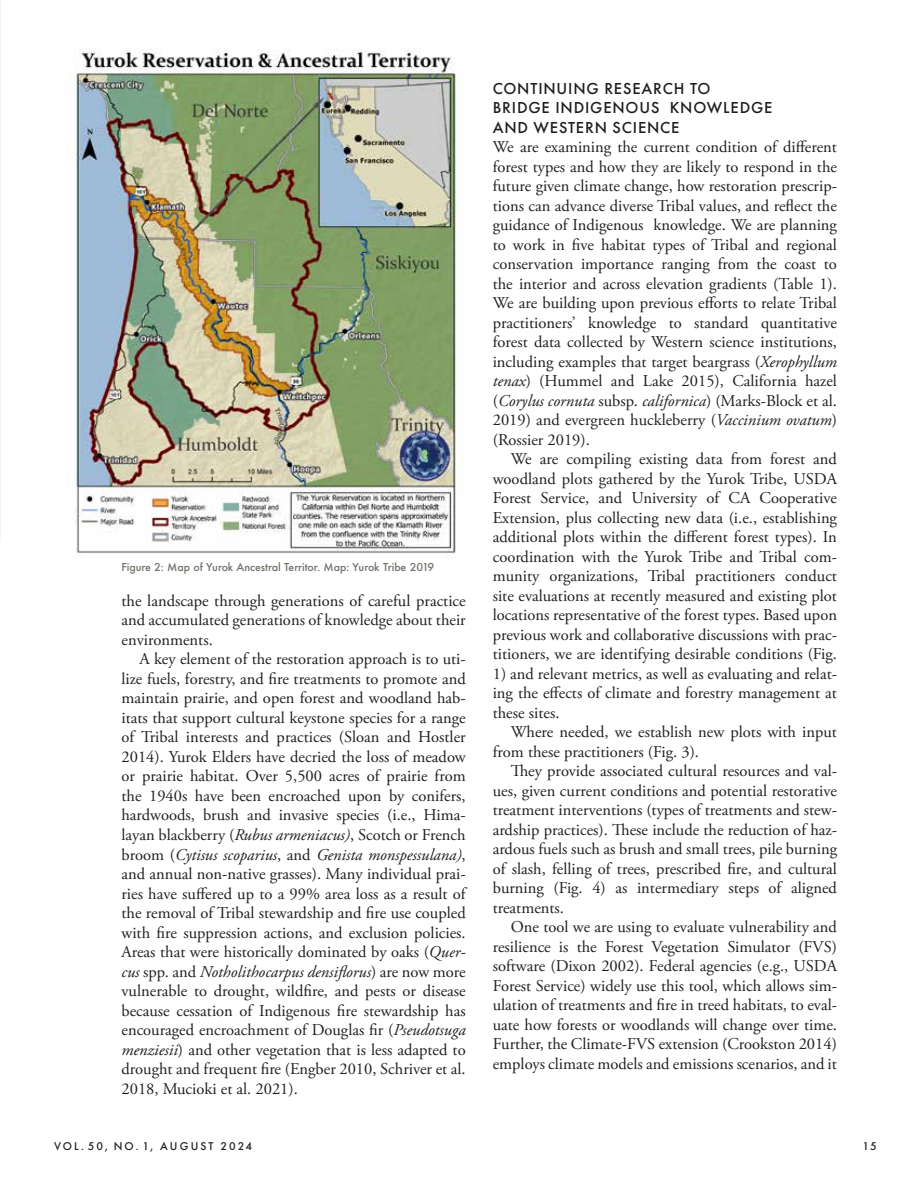
<style>
.page{position:relative;width:918px;height:1188px;background:#fff}
.page>*{position:absolute;margin:0;border:0;box-sizing:border-box;transform-origin:0 0}
.t1{font:16.5px/19.5px "Adobe Garamond Pro";color:#221e1f;text-align:justify}
.t2{font:500 16.5px/19.5px "Futura PT";letter-spacing:.05em;color:#221e1f}
.t3{font:500 12px "Futura PT";letter-spacing:-.005em;color:#727169}
.t4{font:500 11.7px "Futura PT";letter-spacing:.175em;color:#221e1f}
.s1{font-style:italic}
</style>
<div class="page">
<img style="left:0;top:0;width:1px;height:541px">
<img style="left:74px;top:49px;width:389px;height:509px">
<p class="t3" style="left:122px;top:560px;width:314px">Figure 2: Map of Yurok Ancestral Territor. Map: Yurok Tribe 2019</p>
<p class="t1" style="left:122px;top:592px;width:346px">the landscape through generations of careful practice and accumulated generations of knowledge about their environments.</p>
<p class="t1" style="left:122px;top:650px;width:346px;text-indent:18px">A key element of the restoration approach is to uti&shy;lize fuels, forestry, and fire treatments to promote and maintain prairie, and open forest and woodland hab&shy;itats that support cultural keystone species for a range of Tribal interests and practices (Sloan and Hostler 2014). Yurok Elders have decried the loss of meadow or prairie habitat. Over 5,500 acres of prairie from the 1940s have been encroached upon by conifers, hardwoods, brush and invasive species (i.e., Hima&shy;layan blackberry (<span class="s1">Rubus armeniacus)</span>, Scotch or French broom (<span class="s1">Cytisus scoparius</span>, and <span class="s1">Genista monspessulana)</span>, and annual non-native grasses). Many individual prai&shy;ries have suffered up to a 99% area loss as a result of the removal of Tribal stewardship and fire use coupled with fire suppression actions, and exclusion policies.<br>Areas that were historically dominated by oaks (<span class="s1">Quer&shy;cus</span> spp. and <span class="s1">Notholithocarpus densiflorus</span>) are now more vulnerable to drought, wildfire, and pests or disease because cessation of Indigenous fire stewardship has encouraged encroachment of Douglas fir (<span class="s1">Pseudotsuga menziesii</span>) and other vegetation that is less adapted to drought and frequent fire (Engber 2010, Schriver et al.<br>2018, Mucioki et al. 2021).</p>
<p class="t2" style="left:493px;top:78px;width:281px">CONTINUING RESEARCH TO<br>BRIDGE INDIGENOUS KNOWLEDGE<br>AND WESTERN SCIENCE</p>
<p class="t1" style="left:493px;top:138px;width:346px">We are examining the current condition of different forest types and how they are likely to respond in the future given climate change, how restoration prescrip&shy;tions can advance diverse Tribal values, and reflect the guidance of Indigenous knowledge. We are planning to work in five habitat types of Tribal and regional conservation importance ranging from the coast to the interior and across elevation gradients (Table 1).<br>We are building upon previous efforts to relate Tribal practitioners’ knowledge to standard quantitative forest data collected by Western science institutions, including examples that target beargrass (<span class="s1">Xerophyllum tenax</span>) (Hummel and Lake 2015), California hazel (<span class="s1">Corylus cornuta</span> subsp. <span class="s1">californica</span>) (Marks-Block et al.<br>2019) and evergreen huckleberry (<span class="s1">Vaccinium ovatum</span>) (Rossier 2019).</p>
<p class="t1" style="left:493px;top:450px;width:346px;text-indent:18px">We are compiling existing data from forest and woodland plots gathered by the Yurok Tribe, USDA Forest Service, and University of CA Cooperative Extension, plus collecting new data (i.e., establishing additional plots within the different forest types). In coordination with the Yurok Tribe and Tribal com&shy;munity organizations, Tribal practitioners conduct site evaluations at recently measured and existing plot locations representative of the forest types. Based upon previous work and collaborative discussions with prac&shy;titioners, we are identifying desirable conditions (Fig.</p>
<p class="t1" style="left:493px;top:664px;width:346px">1) and relevant metrics, as well as evaluating and relat&shy;ing the effects of climate and forestry management at these sites.</p>
<p class="t1" style="left:493px;top:723px;width:346px;text-indent:18px">Where needed, we establish new plots with input from these practitioners (Fig. 3).</p>
<p class="t1" style="left:493px;top:762px;width:346px;text-indent:18px">They provide associated cultural resources and val&shy;ues, given current conditions and potential restorative treatment interventions (types of treatments and stew&shy;ardship practices). These include the reduction of haz&shy;ardous fuels such as brush and small trees, pile burning of slash, felling of trees, prescribed fire, and cultural burning (Fig. 4) as intermediary steps of aligned treatments.</p>
<p class="t1" style="left:493px;top:918px;width:346px;text-indent:18px">One tool we are using to evaluate vulnerability and resilience is the Forest Vegetation Simulator (FVS) software (Dixon 2002). Federal agencies (e.g., USDA Forest Service) widely use this tool, which allows sim&shy;ulation of treatments and fire in treed habitats, to eval&shy;uate how forests or woodlands will change over time.<br>Further, the Climate-FVS extension (Crookston 2014) employs climate models and emissions scenarios, and it</p>
<p class="t4" style="left:54px;top:1139px;width:200px">VOL. 50, NO. 1, AUGUST 2024</p>
<p class="t4" style="left:862px;top:1139px;width:16px">15</p>
</div>
